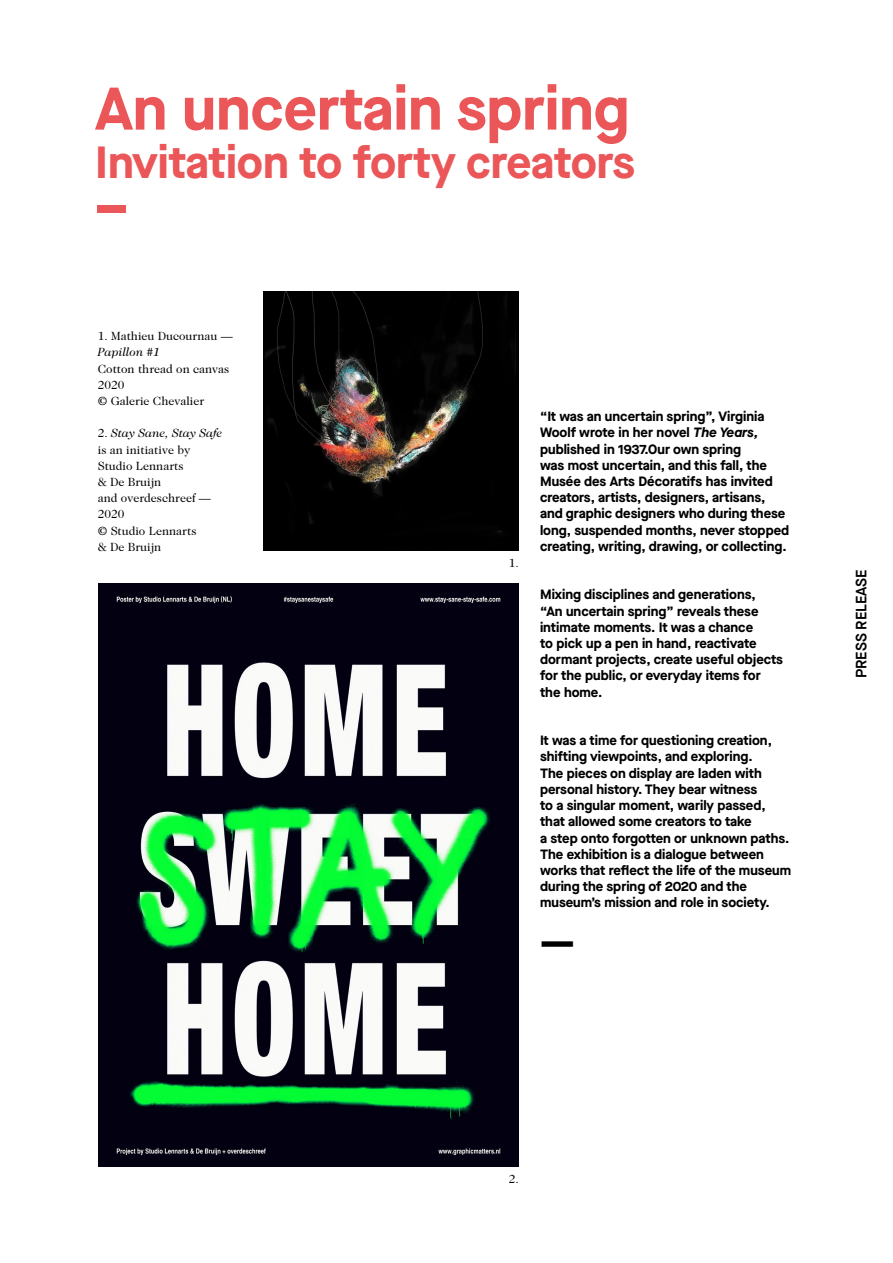
<style>
.page{position:relative;width:893px;height:1263px;background:#fff}
.page>*{position:absolute;margin:0;border:0;box-sizing:border-box;transform-origin:0 0}
.t1{font:700 60px "Maison Neue";color:#eb5658}
.t2{font:700 45px "Maison Neue";color:#eb5658}
.t3{font:700 40.8px "Maison Neue";color:#000}
.t4{font:600 15px "Maison Neue";color:#000}
.t5{font:700 13.5px/16.2px "Maison Neue";color:#000}
.t6{font:12px/16.2px "Caslon Two Twenty Four";color:#000}
.t7{font:italic 12px "Caslon Two Twenty Four";color:#000}
.s1{font-style:italic}
</style>
<div class="page">
<img style="left:264px;top:292px;width:255px;height:259px">
<img style="left:98px;top:583px;width:421px;height:583px">
<h1 class="t1" style="left:95px;top:66px;width:535px">An uncertain spring</h1>
<h2 class="t2" style="left:95px;top:130px;width:541px">Invitation to forty creators</h2>
<h1 class="t1" style="left:95px;top:163px;width:35px">–</h1>
<p class="t6" style="left:98px;top:328px;width:136px">1. Mathieu Ducournau —</p>
<p class="t7" style="left:98px;top:345px;width:64px">Papillon #1</p>
<p class="t6" style="left:98px;top:360px;width:133px">Cotton thread on canvas<br>2020<br>© Galerie Chevalier</p>
<p class="t6" style="left:98px;top:425px;width:126px">2. <span class="s1">Stay Sane, Stay Safe </span>is an initiative by<br>Studio Lennarts<br>&amp; De Bruijn<br>and overdeschreef —<br>2020<br>© Studio Lennarts<br>&amp; De Bruijn</p>
<p class="t6" style="left:509px;top:555px;width:12px">1.</p>
<p class="t5" style="left:540px;top:408px;width:251px">“It was an uncertain spring”, Virginia Woolf wrote in her novel <span class="s1">The Years, </span>published in 1937.Our own spring<br>was most uncertain, and this fall, the Musée des Arts Décoratifs has invited creators, artists, designers, artisans, and graphic designers who during these long, suspended months, never stopped creating, writing, drawing, or collecting.</p>
<p class="t5" style="left:540px;top:586px;width:244px">Mixing disciplines and generations,<br>“An uncertain spring” reveals these intimate moments. It was a chance<br>to pick up a pen in hand, reactivate dormant projects, create useful objects for the public, or everyday items for the home.</p>
<p class="t5" style="left:540px;top:732px;width:253px">It was a time for questioning creation, shifting viewpoints, and exploring.<br>The pieces on display are laden with personal history. They bear witness<br>to a singular moment, warily passed, that allowed some creators to take<br>a step onto forgotten or unknown paths.<br>The exhibition is a dialogue between works that reflect the life of the museum during the spring of 2020 and the museum’s mission and role in society.</p>
<h3 class="t3" style="left:540px;top:913px;width:36px">—</h3>
<p class="t4" style="left:851px;top:678px;width:110px;rotate:-90deg">PRESS RELEASE</p>
<p class="t6" style="left:509px;top:1170px;width:12px">2.</p>
</div>
